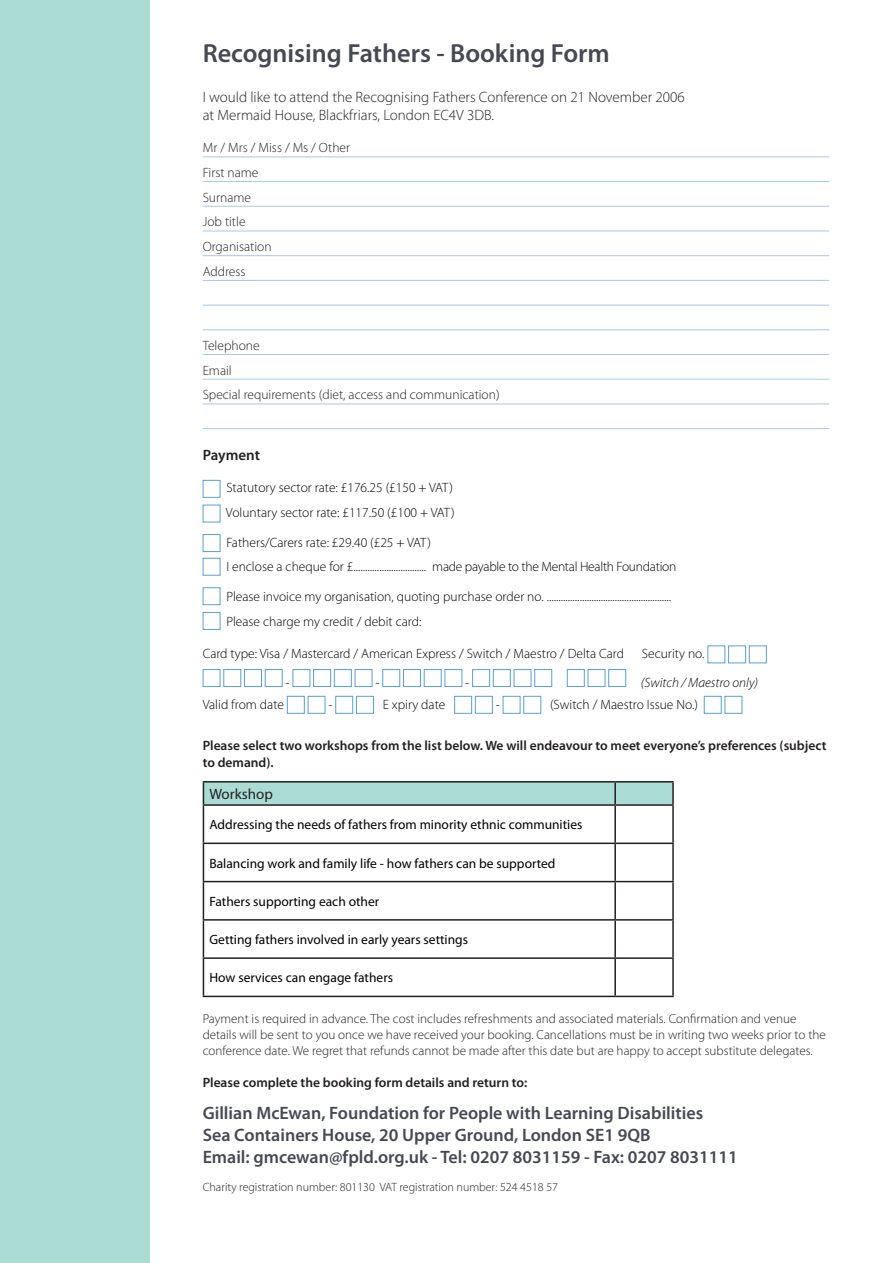
<style>
.page{position:relative;width:893px;height:1263px;background:#fff}
.page>*{position:absolute;margin:0;border:0;box-sizing:border-box;transform-origin:0 0}
.t1{font:600 26.25px "Myriad Pro";color:#464953}
.t2{font:600 18px/21.6px "Myriad Pro";color:#464953}
.t3{font:300 15px/18px "Myriad Pro";color:#231f20}
.t4{font:15px "Myriad Pro";color:#231f20}
.t5{font:600 15px "Myriad Pro";letter-spacing:-.005em;color:#231f20}
.t6{font:300 13.5px/24.8px "Myriad Pro";color:#000}
.t7{font:13.5px "Myriad Pro";color:#000}
.t8{font:600 13.5px/16.2px "Myriad Pro";color:#231f20}
.t9{font:300 13.5px/24.8px "Myriad Pro";color:#231f20}
.t10{font:300 13.5px/24.8px "Myriad Pro";letter-spacing:-.02em;color:#000}
.t11{font:italic 300 13.5px "Myriad Pro";color:#000}
.t12{font:300 13.2px/15.8px "Myriad Pro";color:#231f20}
.t13{font:300 12px "Myriad Pro";color:#231f20}
</style>
<div class="page">
<hr style="left:203px;top:156px;width:626px;height:1px;background:#a8c8e7">
<hr style="left:203px;top:181px;width:626px;height:1px;background:#a8c8e7">
<hr style="left:203px;top:206px;width:626px;height:1px;background:#a8c8e7">
<hr style="left:203px;top:231px;width:626px;height:1px;background:#a8c8e7">
<hr style="left:203px;top:255px;width:626px;height:1px;background:#a8c8e7">
<hr style="left:203px;top:280px;width:626px;height:1px;background:#a8c8e7">
<hr style="left:203px;top:305px;width:626px;height:1px;background:#a8c8e7">
<hr style="left:203px;top:329px;width:626px;height:1px;background:#a8c8e7">
<hr style="left:203px;top:354px;width:626px;height:1px;background:#a8c8e7">
<hr style="left:203px;top:379px;width:626px;height:1px;background:#a8c8e7">
<hr style="left:203px;top:403px;width:626px;height:1px;background:#a8c8e7">
<hr style="left:203px;top:428px;width:626px;height:1px;background:#a8c8e7">
<div style="left:203px;top:480px;width:17px;height:18px;border:1px solid #56a0d5"></div>
<div style="left:203px;top:534px;width:17px;height:18px;border:1px solid #56a0d5"></div>
<div style="left:203px;top:558px;width:17px;height:18px;border:1px solid #56a0d5"></div>
<div style="left:203px;top:587px;width:17px;height:18px;border:1px solid #56a0d5"></div>
<div style="left:203px;top:612px;width:17px;height:18px;border:1px solid #56a0d5"></div>
<div style="left:728px;top:645px;width:18px;height:18px;border:1px solid #56a0d5"></div>
<div style="left:749px;top:645px;width:18px;height:18px;border:1px solid #56a0d5"></div>
<div style="left:203px;top:669px;width:17px;height:18px;border:1px solid #56a0d5"></div>
<div style="left:223px;top:669px;width:18px;height:18px;border:1px solid #56a0d5"></div>
<div style="left:244px;top:669px;width:18px;height:18px;border:1px solid #56a0d5"></div>
<div style="left:265px;top:669px;width:18px;height:18px;border:1px solid #56a0d5"></div>
<div style="left:293px;top:669px;width:17px;height:18px;border:1px solid #56a0d5"></div>
<div style="left:313px;top:669px;width:18px;height:18px;border:1px solid #56a0d5"></div>
<div style="left:334px;top:669px;width:18px;height:18px;border:1px solid #56a0d5"></div>
<div style="left:355px;top:669px;width:17px;height:18px;border:1px solid #56a0d5"></div>
<div style="left:382px;top:669px;width:18px;height:18px;border:1px solid #56a0d5"></div>
<div style="left:403px;top:669px;width:18px;height:18px;border:1px solid #56a0d5"></div>
<div style="left:424px;top:669px;width:18px;height:18px;border:1px solid #56a0d5"></div>
<div style="left:444px;top:669px;width:18px;height:18px;border:1px solid #56a0d5"></div>
<div style="left:472px;top:669px;width:18px;height:18px;border:1px solid #56a0d5"></div>
<div style="left:493px;top:669px;width:18px;height:18px;border:1px solid #56a0d5"></div>
<div style="left:514px;top:669px;width:17px;height:18px;border:1px solid #56a0d5"></div>
<div style="left:534px;top:669px;width:18px;height:18px;border:1px solid #56a0d5"></div>
<div style="left:567px;top:669px;width:18px;height:18px;border:1px solid #56a0d5"></div>
<div style="left:588px;top:669px;width:17px;height:18px;border:1px solid #56a0d5"></div>
<div style="left:608px;top:669px;width:18px;height:18px;border:1px solid #56a0d5"></div>
<div style="left:287px;top:696px;width:18px;height:18px;border:1px solid #56a0d5"></div>
<div style="left:308px;top:696px;width:17px;height:18px;border:1px solid #56a0d5"></div>
<div style="left:335px;top:696px;width:18px;height:18px;border:1px solid #56a0d5"></div>
<div style="left:356px;top:696px;width:18px;height:18px;border:1px solid #56a0d5"></div>
<div style="left:454px;top:696px;width:18px;height:18px;border:1px solid #56a0d5"></div>
<div style="left:475px;top:696px;width:18px;height:18px;border:1px solid #56a0d5"></div>
<div style="left:503px;top:696px;width:17px;height:18px;border:1px solid #56a0d5"></div>
<div style="left:523px;top:696px;width:18px;height:18px;border:1px solid #56a0d5"></div>
<div style="left:704px;top:696px;width:18px;height:18px;border:1px solid #56a0d5"></div>
<div style="left:725px;top:696px;width:17px;height:18px;border:1px solid #56a0d5"></div>
<hr style="left:203px;top:781px;width:412px;height:1px;background:#231f20">
<div style="left:203px;top:782px;width:469px;height:22px;background:#aadcd4"></div>
<hr style="left:615px;top:781px;width:59px;height:1px;background:#231f20">
<hr style="left:614px;top:782px;width:2px;height:22px;background:#231f20">
<hr style="left:672px;top:782px;width:2px;height:22px;background:#231f20">
<hr style="left:203px;top:804px;width:412px;height:2px;background:#231f20">
<hr style="left:203px;top:806px;width:1px;height:36px;background:#231f20">
<hr style="left:615px;top:804px;width:59px;height:2px;background:#231f20">
<hr style="left:614px;top:806px;width:2px;height:36px;background:#231f20">
<hr style="left:672px;top:806px;width:2px;height:36px;background:#231f20">
<hr style="left:203px;top:842px;width:412px;height:2px;background:#231f20">
<hr style="left:203px;top:844px;width:1px;height:37px;background:#231f20">
<hr style="left:615px;top:842px;width:59px;height:2px;background:#231f20">
<hr style="left:614px;top:844px;width:2px;height:37px;background:#231f20">
<hr style="left:672px;top:844px;width:2px;height:37px;background:#231f20">
<hr style="left:203px;top:881px;width:412px;height:1px;background:#231f20">
<hr style="left:203px;top:882px;width:1px;height:37px;background:#231f20">
<hr style="left:615px;top:881px;width:59px;height:1px;background:#231f20">
<hr style="left:614px;top:882px;width:2px;height:37px;background:#231f20">
<hr style="left:672px;top:882px;width:2px;height:37px;background:#231f20">
<hr style="left:203px;top:919px;width:412px;height:2px;background:#231f20">
<hr style="left:203px;top:921px;width:1px;height:36px;background:#231f20">
<hr style="left:615px;top:919px;width:59px;height:2px;background:#231f20">
<hr style="left:614px;top:921px;width:2px;height:36px;background:#231f20">
<hr style="left:672px;top:921px;width:2px;height:36px;background:#231f20">
<hr style="left:203px;top:957px;width:412px;height:2px;background:#231f20">
<hr style="left:203px;top:959px;width:1px;height:37px;background:#231f20">
<hr style="left:615px;top:957px;width:59px;height:2px;background:#231f20">
<hr style="left:614px;top:959px;width:2px;height:37px;background:#231f20">
<hr style="left:672px;top:959px;width:2px;height:37px;background:#231f20">
<hr style="left:203px;top:996px;width:412px;height:1px;background:#231f20">
<hr style="left:615px;top:996px;width:59px;height:1px;background:#231f20">
<div style="left:0;top:0;width:150px;height:1263px;background:#aadcd4"></div>
<h1 class="t1" style="left:203px;top:37px;width:409px">Recognising Fathers - Booking Form</h1>
<p class="t3" style="left:203px;top:88px;width:483px">I would like to attend the Recognising Fathers Conference on 21 November 2006 at Mermaid House, Blackfriars, London EC4V 3DB.</p>
<p class="t9" style="left:203px;top:135px;width:149px">Mr / Mrs / Miss / Ms / Other<br>First name<br>Surname<br>Job title<br>Organisation<br>Address</p>
<p class="t9" style="left:203px;top:333px;width:298px">Telephone<br>Email<br>Special requirements (diet, access and communication)</p>
<p class="t5" style="left:203px;top:445px;width:59px">Payment</p>
<p class="t6" style="left:226px;top:475px;width:230px">Statutory sector rate: £176.25 (£150 + VAT)<br>Voluntary sector rate: £117.50 (£100 + VAT)</p>
<p class="t10" style="left:226px;top:530px;width:451px">Fathers/Carers rate: £29.40 (£25 + VAT)<br>I enclose a cheque for £............................... made payable to the Mental Health Foundation</p>
<p class="t6" style="left:226px;top:584px;width:446px">Please invoice my organisation, quoting purchase order no. .....................................................<br>Please charge my credit / debit card:</p>
<p class="t6" style="left:203px;top:641px;width:423px">Card type: Visa / Mastercard / American Express / Switch / Maestro / Delta Card</p>
<p class="t6" style="left:642px;top:641px;width:64px">Security no.</p>
<p class="t6" style="left:286px;top:670px;width:6px">-</p>
<p class="t6" style="left:375px;top:670px;width:6px">-</p>
<p class="t6" style="left:465px;top:670px;width:6px">-</p>
<p class="t11" style="left:641px;top:674px;width:119px">(Switch / Maestro only)</p>
<p class="t6" style="left:203px;top:692px;width:83px">Valid from date</p>
<p class="t6" style="left:328px;top:692px;width:6px">-</p>
<p class="t6" style="left:383px;top:692px;width:64px">E xpiry date</p>
<p class="t6" style="left:496px;top:692px;width:6px">-</p>
<p class="t6" style="left:550px;top:692px;width:149px">(Switch / Maestro Issue No.)</p>
<p class="t8" style="left:203px;top:737px;width:625px">Please select two workshops from the list below. We will endeavour to meet everyone’s preferences (subject to demand).</p>
<p class="t4" style="left:209px;top:785px;width:65px">Workshop</p>
<p class="t7" style="left:209px;top:816px;width:375px">Addressing the needs of fathers from minority ethnic communities</p>
<p class="t7" style="left:209px;top:855px;width:348px">Balancing work and family life - how fathers can be supported</p>
<p class="t7" style="left:209px;top:893px;width:171px">Fathers supporting each other</p>
<p class="t7" style="left:209px;top:931px;width:260px">Getting fathers involved in early years settings</p>
<p class="t7" style="left:209px;top:969px;width:185px">How services can engage fathers</p>
<p class="t12" style="left:203px;top:1011px;width:625px">Payment is required in advance. The cost includes refreshments and associated materials. Confirmation and venue details will be sent to you once we have received your booking. Cancellations must be in writing two weeks prior to the conference date. We regret that refunds cannot be made after this date but are happy to accept substitute delegates.</p>
<p class="t8" style="left:203px;top:1074px;width:326px">Please complete the booking form details and return to:</p>
<h2 class="t2" style="left:203px;top:1102px;width:537px">Gillian McEwan, Foundation for People with Learning Disabilities<br>Sea Containers House, 20 Upper Ground, London SE1 9QB<br>Email: gmcewan@fpld.org.uk - Tel: 0207 8031159 - Fax: 0207 8031111</h2>
<p class="t13" style="left:203px;top:1180px;width:357px">Charity registration number: 801130 VAT registration number: 524 4518 57</p>
</div>
